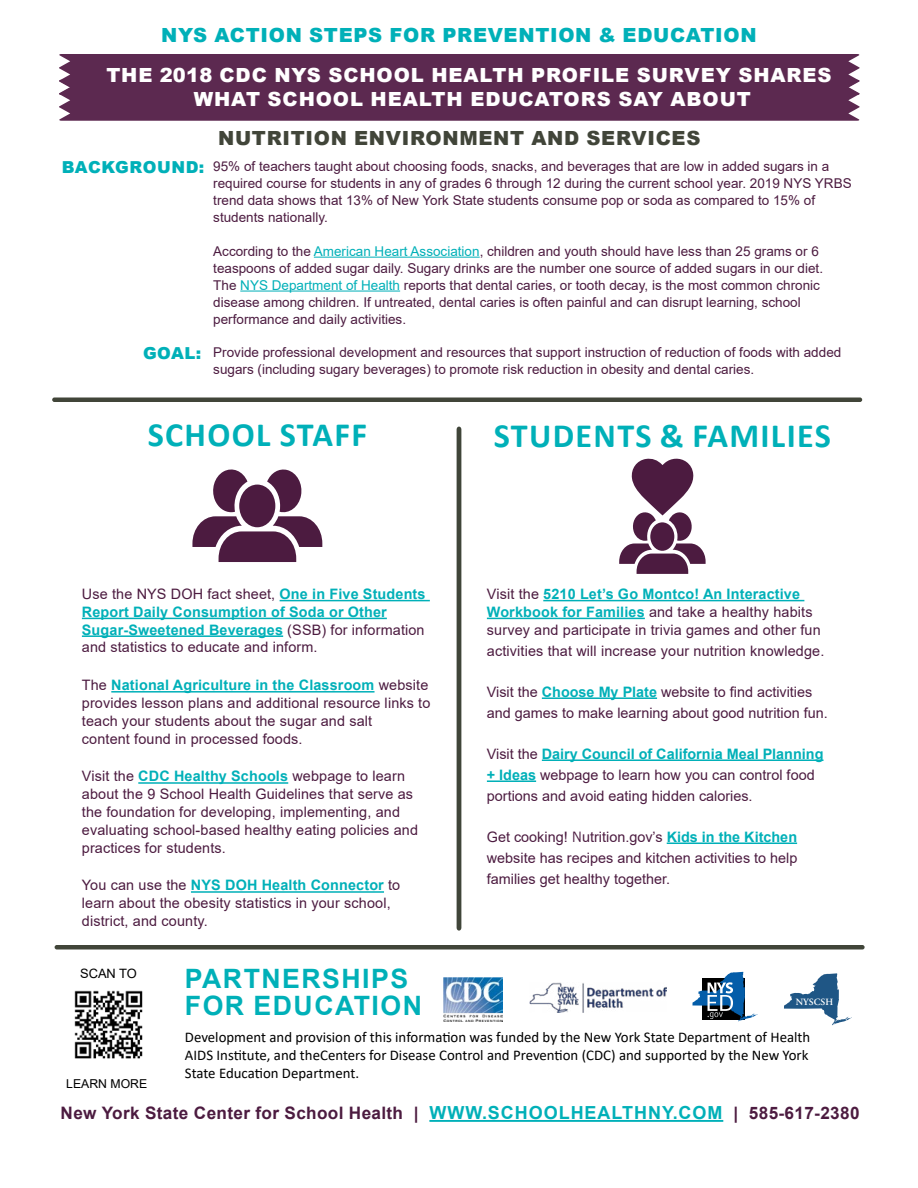
<style>
.page{position:relative;width:918px;height:1188px;background:#fff}
.page>*{position:absolute;margin:0;border:0;box-sizing:border-box;transform-origin:0 0}
.t1{font:700 34.05px "Calibri";letter-spacing:.04em;color:#00b0b8}
.t2{font:700 26.7px/26.7px "Arial";letter-spacing:.055em;color:#00b0b8}
.t3{font:900 19.5px/23.4px "Arial";letter-spacing:.045em;color:#fff;text-align:center}
.t4{font:900 19.5px "Arial";letter-spacing:.035em;color:#00b0b8}
.t5{font:900 19.5px "Arial";letter-spacing:.035em;color:#414539}
.t6{font:700 17.1px "Arial";letter-spacing:.02em;color:#4c1b40}
.t7{font:900 16.5px "Arial";letter-spacing:.035em;color:#00b0b8}
.t8{font:14.85px/17.9px "Calibri";color:#000}
.t9{font:14.4px/17.9px "Arial";letter-spacing:.01em;color:#4c1b40}
.t10{font:700 14.4px/17.9px "Arial";letter-spacing:.01em;color:#00b0b8}
.t11{font:13.5px/17px "Arial";color:#4c1b40}
.t12{font:12.9px "Arial";color:#000}
.t13{font:12.3px "Arial";color:#000}
.t14{font:600 9.6px "Adobe Garamond Pro";letter-spacing:.005em;color:#fff}
.s1{color:#00b0b8}
.s2{font-weight:400;color:#4c1b40}
.s3{font-weight:700;color:#00b0b8}
.s4{font-family:"Trade Gothic LT Std"}
.s5{font-size:18px;color:#00b0b8}
</style>
<div class="page">
<img style="left:74px;top:990px;width:69px;height:69px">
<hr style="left:429px;top:1120px;width:294px;height:2px;background:#00b0b8">
<div style="left:52px;top:398px;width:810px;height:4px;border:2px solid #414539;border-radius:2px"></div>
<hr style="left:280px;top:600px;width:150px;height:1px;background:#00b0b8">
<hr style="left:82px;top:618px;width:305px;height:1px;background:#00b0b8">
<hr style="left:82px;top:635px;width:201px;height:2px;background:#00b0b8">
<hr style="left:111px;top:691px;width:264px;height:2px;background:#00b0b8">
<hr style="left:138px;top:782px;width:150px;height:2px;background:#00b0b8">
<hr style="left:191px;top:891px;width:193px;height:2px;background:#00b0b8">
<hr style="left:543px;top:600px;width:261px;height:1px;background:#00b0b8">
<hr style="left:487px;top:618px;width:158px;height:1px;background:#00b0b8">
<hr style="left:542px;top:697px;width:115px;height:2px;background:#00b0b8">
<hr style="left:542px;top:759px;width:282px;height:2px;background:#00b0b8">
<hr style="left:487px;top:780px;width:49px;height:2px;background:#00b0b8">
<hr style="left:667px;top:842px;width:130px;height:2px;background:#00b0b8">
<hr style="left:457px;top:427px;width:4px;height:504px;background:#404539">
<svg style="left:192px;top:469px;width:130px;height:93px"></svg>
<svg style="left:619px;top:458px;width:87px;height:116px"></svg>
<hr style="left:314px;top:257px;width:166px;height:1px;background:#00b0b8">
<hr style="left:240px;top:291px;width:160px;height:1px;background:#00b0b8">
<div style="left:55px;top:945px;width:810px;height:5px;border:2px solid #414539;border-radius:2px"></div>
<div style="left:59px;top:54px;width:801px;height:67px;background:#5c2950"></div>
<img style="left:444px;top:977px;width:59px;height:45px">
<svg style="left:692px;top:972px;width:66px;height:49px"></svg>
<svg style="left:784px;top:973px;width:68px;height:52px"></svg>
<img style="left:529px;top:982px;width:137px;height:31px">
<h3 class="t4" style="left:161px;top:21px;width:597px">NYS ACTION STEPS FOR PREVENTION &amp; EDUCATION</h3>
<h3 class="t3" style="left:106px;top:63px;width:727px">THE 2018 CDC NYS SCHOOL HEALTH PROFILE SURVEY SHARES<br>WHAT SCHOOL HEALTH EDUCATORS SAY ABOUT</h3>
<h3 class="t5" style="left:218px;top:124px;width:484px">NUTRITION ENVIRONMENT AND SERVICES</h3>
<p class="t7" style="left:62px;top:155px;width:144px">BACKGROUND:</p>
<p class="t7" style="left:143px;top:341px;width:60px">GOAL:</p>
<p class="t11" style="left:213px;top:158px;width:640px">95% of teachers taught about choosing foods, snacks, and beverages that are low in added sugars in a required course for students in any of grades 6 through 12 during the current school year. 2019 NYS YRBS trend data shows that 13% of New York State students consume pop or soda as compared to 15% of students nationally.</p>
<p class="t11" style="left:213px;top:242px;width:611px">According to the <span class="s1">American Heart Association</span>, children and youth should have less than 25 grams or 6 teaspoons of added sugar daily. Sugary drinks are the number one source of added sugars in our diet.<br>The <span class="s1">NYS Department of Health</span> reports that dental caries, or tooth decay, is the most common chronic disease among children. If untreated, dental caries is often painful and can disrupt learning, school performance and daily activities.</p>
<p class="t11" style="left:213px;top:344px;width:630px">Provide professional development and resources that support instruction of reduction of foods with added sugars (including sugary beverages) to promote risk reduction in obesity and dental caries.</p>
<h1 class="t1" style="left:148px;top:410px;width:221px">SCHOOL STAFF</h1>
<h1 class="t1" style="left:494px;top:412px;width:339px">STUDENTS &amp; FAMILIES</h1>
<p class="t10" style="left:82px;top:585px;width:345px"><span class="s2">Use the NYS DOH fact sheet,</span> One in Five Students Report Daily Consumption of Soda or Other Sugar-Sweetened Beverages <span class="s2">(SSB) for information and statistics to educate and inform.</span></p>
<p class="t9" style="left:82px;top:676px;width:350px">The <span class="s3">National Agriculture in the Classroom</span> website provides lesson plans and additional resource links to teach your students about the sugar and salt<br>content found in processed foods.</p>
<p class="t9" style="left:82px;top:767px;width:338px">Visit the <span class="s3">CDC Healthy Schools</span> webpage to learn about the 9 School Health Guidelines that serve as the foundation for developing, implementing, and evaluating school-based healthy eating policies and practices for students.</p>
<p class="t9" style="left:82px;top:876px;width:320px">You can use the <span class="s3">NYS DOH Health Connector</span> to learn about the obesity statistics in your school, district, and county.</p>
<p class="t12" style="left:80px;top:965px;width:58px">SCAN TO</p>
<h2 class="t2" style="left:185px;top:966px;width:239px">PARTNERSHIPS<br>FOR EDUCATION</h2>
<p class="t9" style="left:487px;top:585px;width:335px">Visit the <span class="s3">5210 Let’s Go Montco! An Interactive<br>Workbook for Families</span> and take a healthy habits survey and participate in trivia games and other fun</p>
<p class="t9" style="left:487px;top:642px;width:339px">activities that will increase your nutrition knowledge.</p>
<p class="t9" style="left:487px;top:681px;width:342px;line-height:21px">Visit the <span class="s3">Choose My Plate</span> website to find activities and games to make learning about good nutrition fun.</p>
<p class="t9" style="left:487px;top:743px;width:338px;line-height:21px">Visit the <span class="s3">Dairy Council of California Meal Planning + Ideas</span> webpage to learn how you can control food portions and avoid eating hidden calories.</p>
<p class="t9" style="left:487px;top:826px;width:312px;line-height:21px;text-align:justify">Get cooking! <span class="s4">N</span>utrition.gov’s <span class="s3">Kids in the Kitchen </span>website has recipes and kitchen activities to help families get healthy together.</p>
<p class="t14" style="left:796px;top:996px;width:39px">NYSCSH</p>
<p class="t13" style="left:66px;top:1075px;width:83px">LEARN MORE</p>
<p class="t8" style="left:185px;top:1028px;width:627px">Development and provision of this information was funded by the New York State Department of Health<br>AIDS Institute, and theCenters for Disease Control and Prevention (CDC) and supported by the New York<br>State Education Department.</p>
<p class="t6" style="left:61px;top:1101px;width:800px">New York State Center for School Health | <span class="s5">WWW.SCHOOLHEALTHNY.COM</span> | 585-617-2380</p>
</div>
